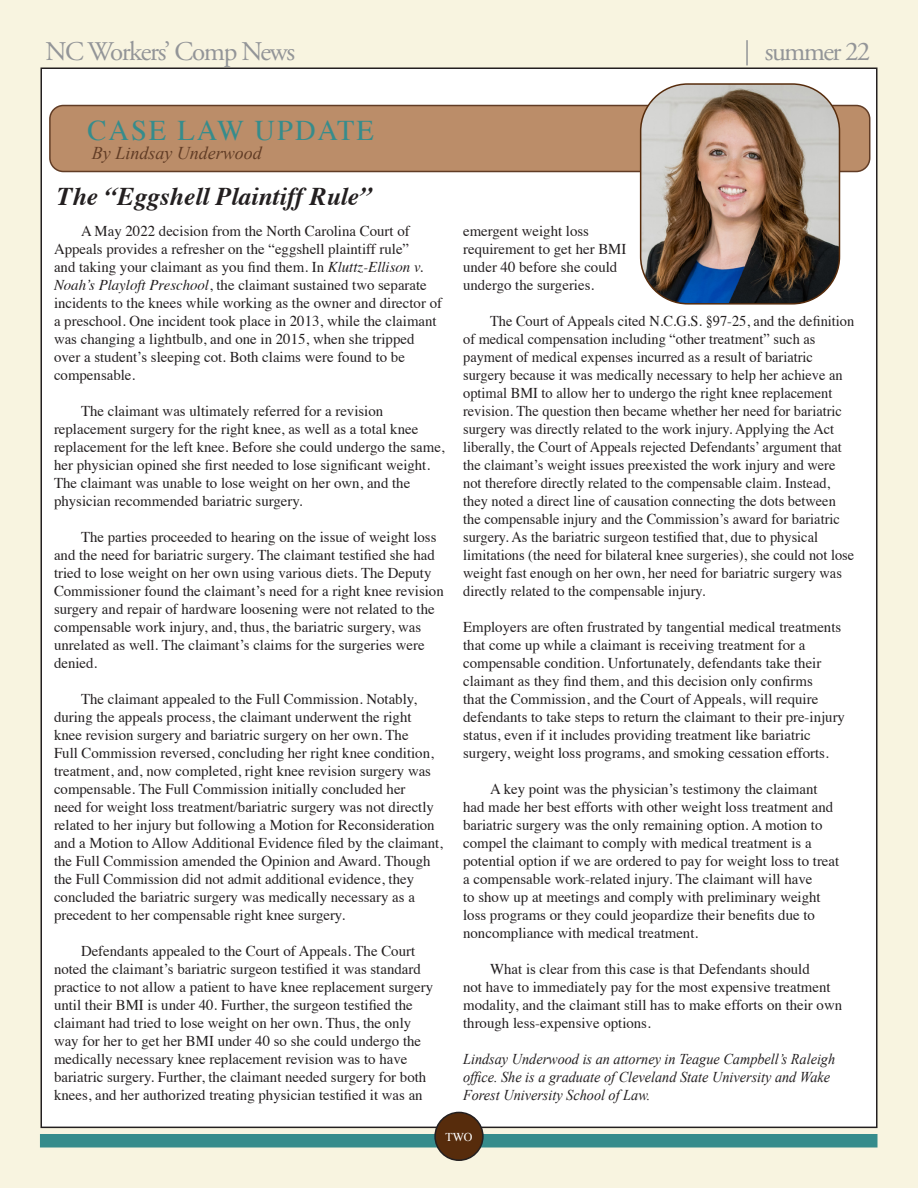
<style>
.page{position:relative;width:918px;height:1188px;background:#f8f4e0}
.page>*{position:absolute;margin:0;border:0;box-sizing:border-box;transform-origin:0 0}
.t1{font:28.5px "Times";letter-spacing:.07em;color:#368c8c}
.t2{font:27px "Adobe Garamond Pro";letter-spacing:-.055em;color:#939598}
.t3{font:italic 700 25.5px "Times";color:#231f20}
.t4{font:italic 18px "Times New Roman";color:#613c25}
.t5{font:15px/18px "Times";color:#231f20}
.t6{font:15px/18px "Times";color:#231f20;scale:.96 1}
.t7{font:italic 15px/18px "Times New Roman";color:#231f20;scale:.95 1}
.t8{font:12px "Times";color:#fff}
.s1{font-style:italic}
</style>
<div class="page">
<div style="left:41px;top:68px;width:836px;height:1059px;background:#fff"></div>
<div style="left:50px;top:106px;width:820px;height:66px;background:#bb8d69;border-radius:14px"></div>
<div style="left:49px;top:105px;width:821px;height:67px;border:2px solid #613c25;border-radius:14px"></div>
<div style="left:40px;top:1134px;width:837px;height:14px;background:#368c8c"></div>
<div style="left:435px;top:1112px;width:48px;height:48px;background:#572c0c;border-radius:50%"></div>
<div style="left:434px;top:1112px;width:50px;height:49px;border:2px solid #231f20;border-radius:50%"></div>
<hr style="left:746px;top:40px;width:2px;height:25px;background:#939598">
<img style="left:641px;top:86px;width:198px;height:216px">
<div style="left:640px;top:83px;width:200px;height:222px;border:2px solid #572c0c;border-radius:47px"></div>
<p class="t2" style="left:45px;top:35px;width:251px">NC Workers’ Comp News</p>
<p class="t2" style="left:765px;top:35px;width:107px">summer 22</p>
<p class="t1" style="left:87px;top:103px;width:288px">CASE LAW UPDATE</p>
<p class="t4" style="left:92px;top:141px;width:171px">By Lindsay Underwood</p>
<p class="t3" style="left:57px;top:172px;width:316px">The “Eggshell Plaintiff Rule”</p>
<p class="t5" style="left:54px;top:221px;width:390px;text-indent:27px">A May 2022 decision from the North Carolina Court of Appeals provides a refresher on the “eggshell plaintiff rule”<br>and taking your claimant as you find them. In <span class="s1">Kluttz-Ellison v.<br>Noah’s Playloft Preschool</span>, the claimant sustained two separate incidents to the knees while working as the owner and director of a preschool. One incident took place in 2013, while the claimant was changing a lightbulb, and one in 2015, when she tripped over a student’s sleeping cot. Both claims were found to be compensable.</p>
<p class="t5" style="left:54px;top:401px;width:392px;text-indent:27px">The claimant was ultimately referred for a revision replacement surgery for the right knee, as well as a total knee replacement for the left knee. Before she could undergo the same, her physician opined she first needed to lose significant weight.<br>The claimant was unable to lose weight on her own, and the physician recommended bariatric surgery.</p>
<p class="t5" style="left:54px;top:527px;width:391px;text-indent:27px">The parties proceeded to hearing on the issue of weight loss and the need for bariatric surgery. The claimant testified she had tried to lose weight on her own using various diets. The Deputy Commissioner found the claimant’s need for a right knee revision surgery and repair of hardware loosening were not related to the compensable work injury, and, thus, the bariatric surgery, was unrelated as well. The claimant’s claims for the surgeries were denied.</p>
<p class="t5" style="left:54px;top:689px;width:390px;text-indent:27px">The claimant appealed to the Full Commission. Notably, during the appeals process, the claimant underwent the right knee revision surgery and bariatric surgery on her own. The<br>Full Commission reversed, concluding her right knee condition, treatment, and, now completed, right knee revision surgery was compensable. The Full Commission initially concluded her<br>need for weight loss treatment/bariatric surgery was not directly related to her injury but following a Motion for Reconsideration and a Motion to Allow Additional Evidence filed by the claimant, the Full Commission amended the Opinion and Award. Though the Full Commission did not admit additional evidence, they concluded the bariatric surgery was medically necessary as a precedent to her compensable right knee surgery.</p>
<p class="t5" style="left:54px;top:941px;width:381px;text-indent:27px">Defendants appealed to the Court of Appeals. The Court noted the claimant’s bariatric surgeon testified it was standard practice to not allow a patient to have knee replacement surgery until their BMI is under 40. Further, the surgeon testified the claimant had tried to lose weight on her own. Thus, the only way for her to get her BMI under 40 so she could undergo the medically necessary knee replacement revision was to have bariatric surgery. Further, the claimant needed surgery for both knees, and her authorized treating physician testified it was an</p>
<p class="t5" style="left:463px;top:221px;width:165px">emergent weight loss requirement to get her BMI under 40 before she could undergo the surgeries.</p>
<p class="t6" style="left:463px;top:311px;width:409px;text-indent:27px">The Court of Appeals cited N.C.G.S. §97-25, and the definition of medical compensation including “other treatment” such as payment of medical expenses incurred as a result of bariatric surgery because it was medically necessary to help her achieve an optimal BMI to allow her to undergo the right knee replacement revision. The question then became whether her need for bariatric surgery was directly related to the work injury. Applying the Act liberally, the Court of Appeals rejected Defendants’ argument that the claimant’s weight issues preexisted the work injury and were not therefore directly related to the compensable claim. Instead, they noted a direct line of causation connecting the dots between the compensable injury and the Commission’s award for bariatric surgery. As the bariatric surgeon testified that, due to physical limitations (the need for bilateral knee surgeries), she could not lose weight fast enough on her own, her need for bariatric surgery was directly related to the compensable injury.</p>
<p class="t5" style="left:463px;top:617px;width:383px">Employers are often frustrated by tangential medical treatments that come up while a claimant is receiving treatment for a compensable condition. Unfortunately, defendants take their claimant as they find them, and this decision only confirms<br>that the Commission, and the Court of Appeals, will require defendants to take steps to return the claimant to their pre-injury status, even if it includes providing treatment like bariatric surgery, weight loss programs, and smoking cessation efforts.</p>
<p class="t5" style="left:463px;top:779px;width:378px;text-indent:27px">A key point was the physician’s testimony the claimant had made her best efforts with other weight loss treatment and bariatric surgery was the only remaining option. A motion to compel the claimant to comply with medical treatment is a potential option if we are ordered to pay for weight loss to treat a compensable work-related injury. The claimant will have<br>to show up at meetings and comply with preliminary weight loss programs or they could jeopardize their benefits due to noncompliance with medical treatment.</p>
<p class="t5" style="left:463px;top:959px;width:381px;text-indent:27px">What is clear from this case is that Defendants should<br>not have to immediately pay for the most expensive treatment modality, and the claimant still has to make efforts on their own through less-expensive options.</p>
<p class="t7" style="left:463px;top:1050px;width:393px">Lindsay Underwood is an attorney in Teague Campbell’s Raleigh office. She is a graduate of Cleveland State University and Wake<br>Forest University School of Law.</p>
<p class="t8" style="left:445px;top:1126px;width:29px">TWO</p>
</div>
